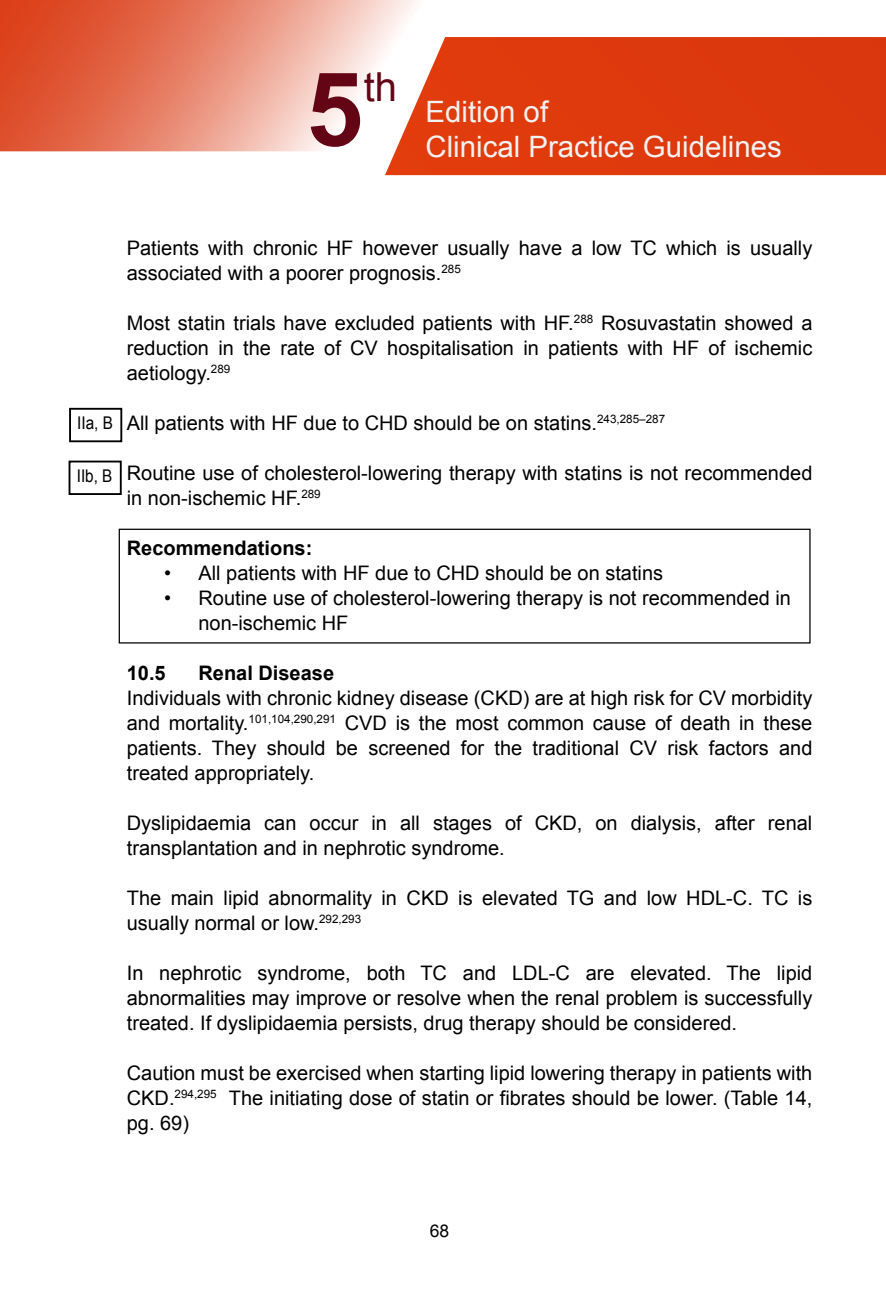
<style>
.page{position:relative;width:886px;height:1312px;background:#fff}
.page>*{position:absolute;margin:0;border:0;box-sizing:border-box;transform-origin:0 0}
.t1{font:700 102.5px "Arial";color:#630515}
.t2{font:40px "Arial";color:#630515}
.t3{font:29.5px "Arial";color:#f1f2f2}
.t4{font:20px/25px "Arial";color:#000}
.t5{font:700 20px "Arial";color:#000}
.t6{font:17.5px "Arial";color:#000;scale:.87 1}
.t7{font:17.5px "Arial";color:#000}
</style>
<div class="page">
<div style="left:69px;top:408px;width:53px;height:34px;border:2px solid #000"></div>
<div style="left:69px;top:460px;width:53px;height:35px;border:2px solid #000"></div>
<div style="left:119px;top:528px;width:691px;height:115px;border:1px solid #000"></div>
<div style="left:385px;top:37px;width:501px;height:138px;background:#de390e"></div>
<svg style="left:0;top:0;width:457px;height:151px;background:#eb957f"></svg>
<h2 class="t2" style="left:364px;top:61px;width:35px">th</h2>
<h1 class="t1" style="left:306px;top:41px;width:58px">5</h1>
<h3 class="t3" style="left:425px;top:92px;width:124px">Edition of</h3>
<h3 class="t3" style="left:425px;top:128px;width:358px">Clinical Practice Guidelines</h3>
<p class="t6" style="left:77px;top:412px;width:42px">IIa, B</p>
<p class="t6" style="left:77px;top:464px;width:42px">IIb, B</p>
<p class="t4" style="left:127px;top:235px;width:687px">Patients with chronic HF however usually have a low TC which is usually associated with a poorer prognosis.<sup>285</sup></p>
<p class="t4" style="left:127px;top:310px;width:687px;text-align:justify">Most statin trials have excluded patients with HF.<sup>288</sup> Rosuvastatin showed a reduction in the rate of CV hospitalisation in patients with HF of ischemic aetiology.<sup>289</sup></p>
<p class="t4" style="left:127px;top:410px;width:540px">All patients with HF due to CHD should be on statins.<sup>243,285–287</sup></p>
<p class="t4" style="left:127px;top:460px;width:687px">Routine use of cholesterol-lowering therapy with statins is not recommended in non-ischemic HF.<sup>289</sup></p>
<p class="t5" style="left:127px;top:534px;width:187px">Recommendations:</p>
<p class="t4" style="left:164px;top:560px;width:500px">• All patients with HF due to CHD should be on statins</p>
<p class="t4" style="left:198px;top:585px;width:594px;text-indent:-34px">• Routine use of cholesterol-lowering therapy is not recommended in non-ischemic HF</p>
<p class="t5" style="left:127px;top:659px;width:40px">10.5</p>
<p class="t5" style="left:198px;top:659px;width:137px">Renal Disease</p>
<p class="t4" style="left:127px;top:685px;width:687px;text-align:justify">Individuals with chronic kidney disease (CKD) are at high risk for CV morbidity and mortality.<sup>101,104,290,291</sup> CVD is the most common cause of death in these patients. They should be screened for the traditional CV risk factors and treated appropriately.</p>
<p class="t4" style="left:127px;top:810px;width:687px">Dyslipidaemia can occur in all stages of CKD, on dialysis, after renal transplantation and in nephrotic syndrome.</p>
<p class="t4" style="left:127px;top:885px;width:687px">The main lipid abnormality in CKD is elevated TG and low HDL-C. TC is usually normal or low.<sup>292,293</sup></p>
<p class="t4" style="left:127px;top:960px;width:687px;text-align:justify">In nephrotic syndrome, both TC and LDL-C are elevated. The lipid abnormalities may improve or resolve when the renal problem is successfully treated. If dyslipidaemia persists, drug therapy should be considered.</p>
<p class="t4" style="left:127px;top:1060px;width:687px;text-align:justify">Caution must be exercised when starting lipid lowering therapy in patients with CKD.<sup>294,295</sup> The initiating dose of statin or fibrates should be lower. (Table 14, pg. 69)</p>
<p class="t7" style="left:430px;top:1219px;width:21px">68</p>
</div>
